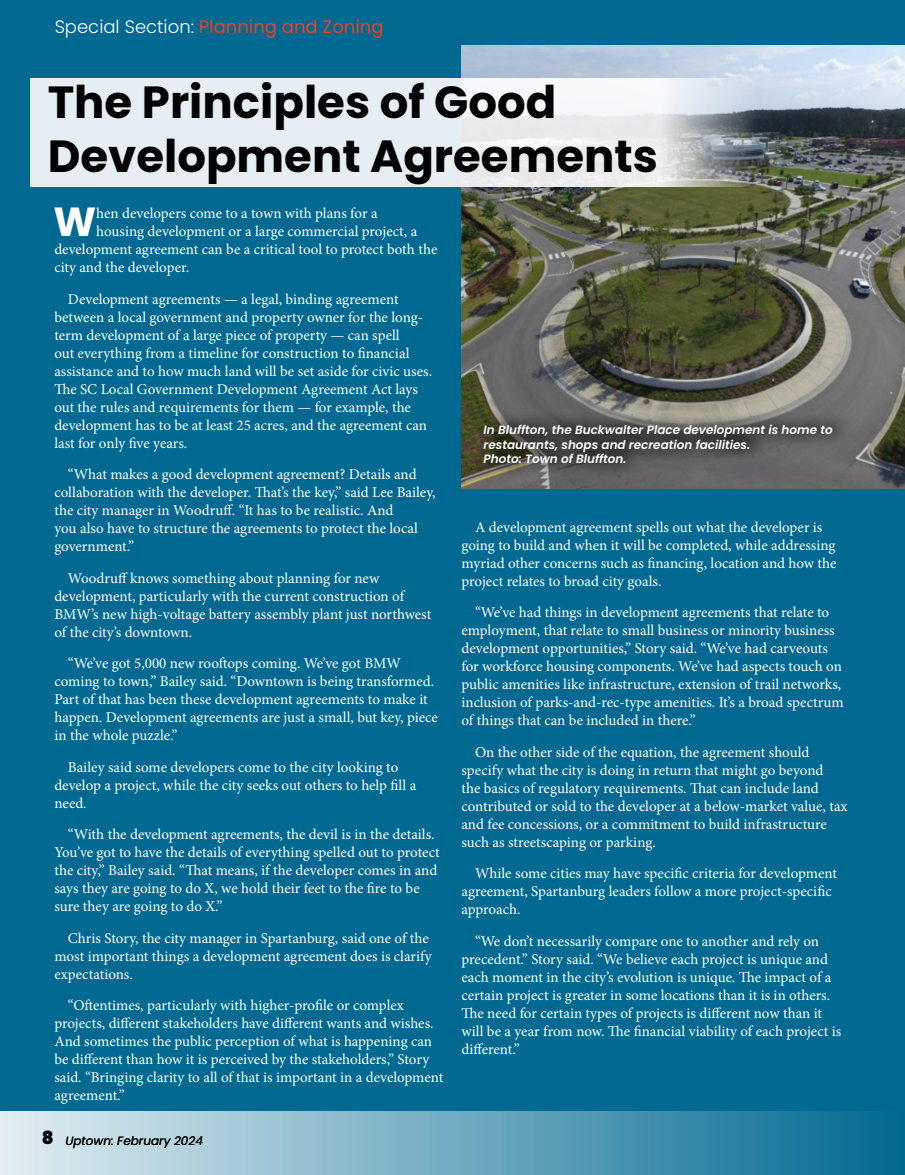
<style>
.page{position:relative;width:905px;height:1175px;background:#fff}
.page>*{position:absolute;margin:0;border:0;box-sizing:border-box;transform-origin:0 0}
.t1{font:700 45px/54px "Poppins";color:#000}
.t2{font:700 40.65px "Poppins";color:#fff}
.t3{font:18px "Poppins";color:#ef4123}
.t4{font:15px/18px "Minion Pro";letter-spacing:-.005em;color:#fff}
.t5{font:italic 600 12px/14.4px "Poppins";color:#fff}
.t6{font:italic 12px "Poppins";color:#000}
.s1{font-weight:300;color:#fff}
.s2{font-weight:900;font-style:normal;font-size:18px}
</style>
<div class="page">
<div style="left:0;top:0;width:904px;height:1174px;background:#006991"></div>
<div style="left:0;top:1112px;width:904px;height:62px;background:linear-gradient(to right,#e1edf2,#026a91)"></div>
<img style="left:462px;top:46px;width:442px;height:442px">
<svg style="left:30px;top:78px;width:728px;height:108px;background:#e0e7ea"></svg>
<svg style="left:476px;top:411px;width:376px;height:67px;background:#585754"></svg>
<p class="t3" style="left:55px;top:17px;width:330px"><span class="s1">Special Section:</span> Planning and Zoning</p>
<h1 class="t1" style="left:48px;top:76px;width:611px">The Principles of Good<br>Development Agreements</h1>
<h2 class="t2" style="left:53px;top:198px;width:44px">W</h2>
<p class="t4" style="left:96px;top:204px;width:283px">hen developers come to a town with plans for a</p>
<p class="t4" style="left:96px;top:222px;width:322px">housing development or a large commercial project, a</p>
<p class="t4" style="left:54px;top:240px;width:384px">development agreement can be a critical tool to protect both the</p>
<p class="t4" style="left:54px;top:258px;width:136px">city and the developer.</p>
<p class="t4" style="left:54px;top:290px;width:379px;text-indent:14px">Development agreements — a legal, binding agreement between a local government and property owner for the long&shy;term development of a large piece of property — can spell<br>out everything from a timeline for construction to financial assistance and to how much land will be set aside for civic uses.<br>The SC Local Government Development Agreement Act lays out the rules and requirements for them — for example, the development has to be at least 25 acres, and the agreement can last for only five years.</p>
<p class="t4" style="left:54px;top:465px;width:383px;text-indent:14px">“What makes a good development agreement? Details and collaboration with the developer. That’s the key,” said Lee Bailey, the city manager in Woodruff. “It has to be realistic. And<br>you also have to structure the agreements to protect the local government.”</p>
<p class="t4" style="left:54px;top:569px;width:378px;text-indent:14px">Woodruff knows something about planning for new development, particularly with the current construction of BMW’s new high-voltage battery assembly plant just northwest of the city’s downtown.</p>
<p class="t4" style="left:54px;top:654px;width:385px;text-indent:14px">“We’ve got 5,000 new rooftops coming. We’ve got BMW coming to town,” Bailey said. “Downtown is being transformed.<br>Part of that has been these development agreements to make it happen. Development agreements are just a small, but key, piece in the whole puzzle.”</p>
<p class="t4" style="left:54px;top:758px;width:363px;text-indent:14px">Bailey said some developers come to the city looking to develop a project, while the city seeks out others to help fill a need.</p>
<p class="t4" style="left:54px;top:825px;width:387px;text-indent:14px">“With the development agreements, the devil is in the details.<br>You’ve got to have the details of everything spelled out to protect the city,” Bailey said. “That means, if the developer comes in and says they are going to do X, we hold their feet to the fire to be sure they are going to do X.”</p>
<p class="t4" style="left:54px;top:929px;width:379px;text-indent:14px">Chris Story, the city manager in Spartanburg, said one of the most important things a development agreement does is clarify expectations.</p>
<p class="t4" style="left:54px;top:996px;width:390px;text-indent:14px">“Oftentimes, particularly with higher-profile or complex projects, different stakeholders have different wants and wishes.<br>And sometimes the public perception of what is happening can be different than how it is perceived by the stakeholders,” Story said. “Bringing clarity to all of that is important in a development agreement.”</p>
<p class="t6" style="left:42px;top:1133px;width:163px"><span class="s2">8</span> Uptown: February 2024</p>
<p class="t5" style="left:483px;top:423px;width:350px">In Bluffton, the Buckwalter Place development is home to restaurants, shops and recreation facilities.<br>Photo: Town of Bluffton.</p>
<p class="t4" style="left:461px;top:518px;width:376px;text-indent:14px">A development agreement spells out what the developer is going to build and when it will be completed, while addressing myriad other concerns such as financing, location and how the project relates to broad city goals.</p>
<p class="t4" style="left:461px;top:603px;width:384px;text-indent:14px">“We’ve had things in development agreements that relate to employment, that relate to small business or minority business development opportunities,” Story said. “We’ve had carveouts for workforce housing components. We’ve had aspects touch on public amenities like infrastructure, extension of trail networks, inclusion of parks-and-rec-type amenities. It’s a broad spectrum of things that can be included in there.”</p>
<p class="t4" style="left:461px;top:743px;width:387px;text-indent:14px">On the other side of the equation, the agreement should specify what the city is doing in return that might go beyond<br>the basics of regulatory requirements. That can include land contributed or sold to the developer at a below-market value, tax and fee concessions, or a commitment to build infrastructure such as streetscaping or parking.</p>
<p class="t4" style="left:461px;top:864px;width:377px;text-indent:14px">While some cities may have specific criteria for development agreement, Spartanburg leaders follow a more project-specific approach.</p>
<p class="t4" style="left:461px;top:932px;width:381px;text-indent:14px">“We don’t necessarily compare one to another and rely on precedent.” Story said. “We believe each project is unique and each moment in the city’s evolution is unique. The impact of a certain project is greater in some locations than it is in others.<br>The need for certain types of projects is different now than it will be a year from now. The financial viability of each project is different.”</p>
</div>
